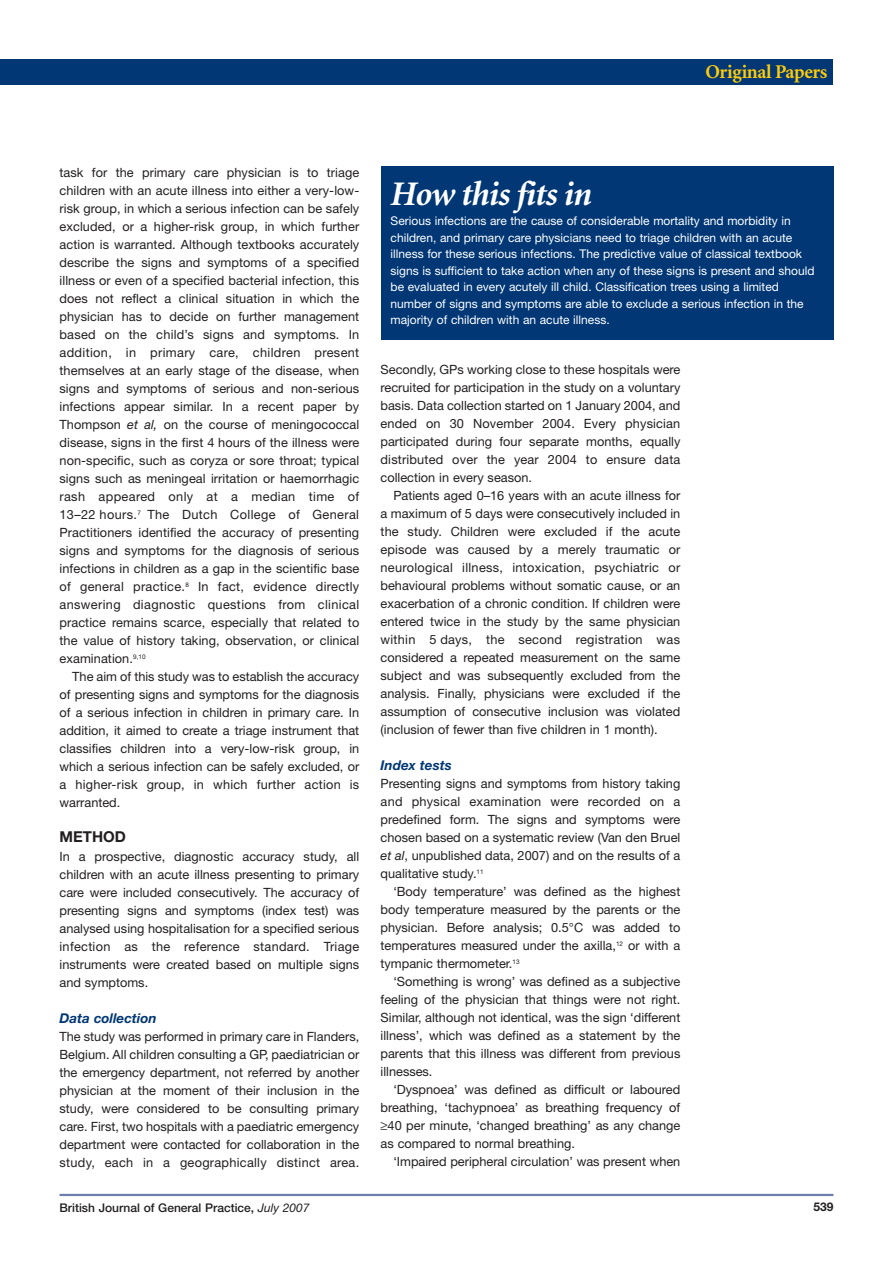
<style>
.page{position:relative;width:893px;height:1263px;background:#fff}
.page>*{position:absolute;margin:0;border:0;box-sizing:border-box;transform-origin:0 0}
.t1{font:italic 700 34.5px "Minion";letter-spacing:-.03em;color:#fff}
.t2{font:700 19.5px "Minion";letter-spacing:-.02em;color:#feca0a}
.t3{font:700 15px "Helvetica Neue";color:#231f20}
.t4{font:italic 700 13.5px "Helvetica Neue";color:#013775}
.t5{font:12.75px/18px "Helvetica Neue";color:#231f20;text-align:justify}
.t6{font:12px/16.5px "Helvetica Neue";color:#fff}
.t7{font:500 12px "Helvetica Neue";color:#231f20}
.t8{font:700 12px "Helvetica Neue";color:#231f20}
.s1{font-style:italic}
.s2{font-weight:400;font-style:italic}
</style>
<div class="page">
<hr style="left:60px;top:1194px;width:773px;height:2px;background:#6e7fad">
<div style="left:381px;top:167px;width:452px;height:173px;background:#013775"></div>
<div style="left:0;top:60px;width:833px;height:25px;background:#013775"></div>
<h2 class="t2" style="left:705px;top:64px;width:124px">Original Papers</h2>
<p class="t5" style="left:60px;top:165px;width:301px">task for the primary care physician is to triage children with an acute illness into either a very-low&shy;risk group, in which a serious infection can be safely excluded, or a higher-risk group, in which further action is warranted. Although textbooks accurately describe the signs and symptoms of a specified illness or even of a specified bacterial infection, this does not reflect a clinical situation in which the physician has to decide on further management based on the child’s signs and symptoms. In addition, in primary care, children present themselves at an early stage of the disease, when signs and symptoms of serious and non-serious infections appear similar. In a recent paper by Thompson <span class="s1">et al,</span> on the course of meningococcal disease, signs in the first 4 hours of the illness were non-specific, such as coryza or sore throat; typical signs such as meningeal irritation or haemorrhagic rash appeared only at a median time of 13–22 hours.<sup>7</sup> The Dutch College of General Practitioners identified the accuracy of presenting signs and symptoms for the diagnosis of serious infections in children as a gap in the scientific base of general practice.<sup>8</sup> In fact, evidence directly answering diagnostic questions from clinical practice remains scarce, especially that related to the value of history taking, observation, or clinical examination.<sup>9,10</sup></p>
<p class="t5" style="left:60px;top:669px;width:301px;text-indent:13px">The aim of this study was to establish the accuracy of presenting signs and symptoms for the diagnosis of a serious infection in children in primary care. In addition, it aimed to create a triage instrument that classifies children into a very-low-risk group, in which a serious infection can be safely excluded, or a higher-risk group, in which further action is warranted.</p>
<p class="t3" style="left:60px;top:831px;width:68px">METHOD</p>
<p class="t5" style="left:60px;top:849px;width:301px">In a prospective, diagnostic accuracy study, all children with an acute illness presenting to primary care were included consecutively. The accuracy of presenting signs and symptoms (index test) was analysed using hospitalisation for a specified serious infection as the reference standard. Triage instruments were created based on multiple signs and symptoms.</p>
<p class="t4" style="left:60px;top:1013px;width:99px">Data collection</p>
<p class="t5" style="left:60px;top:1029px;width:301px">The study was performed in primary care in Flanders, Belgium. All children consulting a GP, paediatrician or the emergency department, not referred by another physician at the moment of their inclusion in the study, were considered to be consulting primary care. First, two hospitals with a paediatric emergency department were contacted for collaboration in the study, each in a geographically distinct area.</p>
<p class="t7" style="left:60px;top:1203px;width:252px">British Journal of General Practice, <span class="s2">July 2007</span></p>
<h1 class="t1" style="left:391px;top:180px;width:203px">How this fits in</h1>
<p class="t6" style="left:391px;top:214px;width:426px">Serious infections are the cause of considerable mortality and morbidity in children, and primary care physicians need to triage children with an acute illness for these serious infections. The predictive value of classical textbook signs is sufficient to take action when any of these signs is present and should be evaluated in every acutely ill child. Classification trees using a limited number of signs and symptoms are able to exclude a serious infection in the majority of children with an acute illness.</p>
<p class="t5" style="left:381px;top:362px;width:301px">Secondly, GPs working close to these hospitals were recruited for participation in the study on a voluntary basis. Data collection started on 1 January 2004, and ended on 30 November 2004. Every physician participated during four separate months, equally distributed over the year 2004 to ensure data collection in every season.</p>
<p class="t5" style="left:381px;top:488px;width:301px;text-indent:13px">Patients aged 0–16 years with an acute illness for a maximum of 5 days were consecutively included in the study. Children were excluded if the acute episode was caused by a merely traumatic or neurological illness, intoxication, psychiatric or behavioural problems without somatic cause, or an exacerbation of a chronic condition. If children were entered twice in the study by the same physician within 5 days, the second registration was considered a repeated measurement on the same subject and was subsequently excluded from the analysis. Finally, physicians were excluded if the assumption of consecutive inclusion was violated (inclusion of fewer than five children in 1 month).</p>
<p class="t4" style="left:381px;top:761px;width:73px">Index tests</p>
<p class="t5" style="left:381px;top:776px;width:301px">Presenting signs and symptoms from history taking and physical examination were recorded on a predefined form. The signs and symptoms were chosen based on a systematic review (Van den Bruel <span class="s1">et al</span>, unpublished data, 2007) and on the results of a qualitative study.<sup>11</sup></p>
<p class="t5" style="left:381px;top:884px;width:301px;text-indent:13px">‘Body temperature’ was defined as the highest body temperature measured by the parents or the physician. Before analysis; 0.5°C was added to temperatures measured under the axilla,<sup>12</sup> or with a tympanic thermometer.<sup>13</sup></p>
<p class="t5" style="left:381px;top:974px;width:301px;text-indent:13px">‘Something is wrong’ was defined as a subjective feeling of the physician that things were not right.<br>Similar, although not identical, was the sign ‘different illness’, which was defined as a statement by the parents that this illness was different from previous illnesses.</p>
<p class="t5" style="left:381px;top:1082px;width:301px;text-indent:13px">‘Dyspnoea’ was defined as difficult or laboured breathing, ‘tachypnoea’ as breathing frequency of ≥40 per minute, ‘changed breathing’ as any change as compared to normal breathing.</p>
<p class="t5" style="left:393px;top:1154px;width:289px">‘Impaired peripheral circulation’ was present when</p>
<p class="t8" style="left:813px;top:1202px;width:22px">539</p>
</div>
